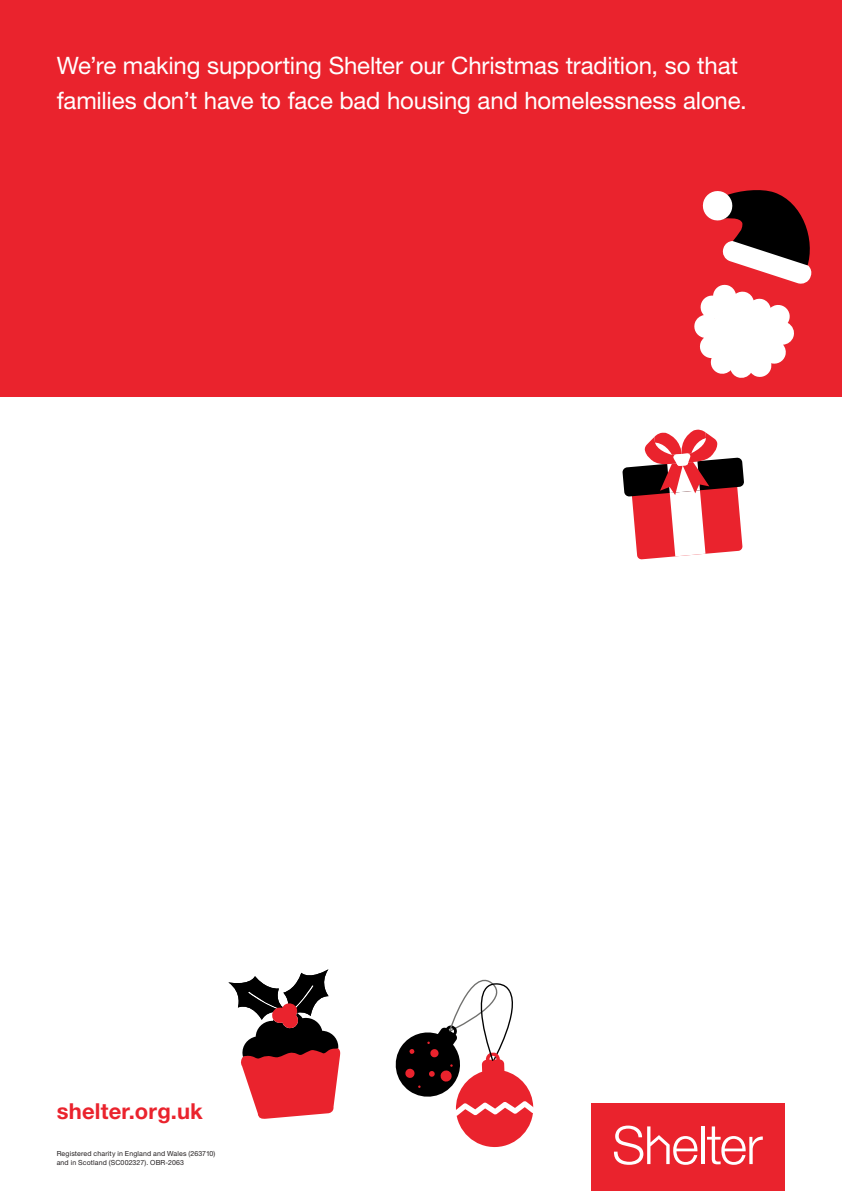
<style>
.page{position:relative;width:842px;height:1191px;background:#fff}
.page>*{position:absolute;margin:0;border:0;box-sizing:border-box;transform-origin:0 0}
.t1{font:24px/35px "Helvetica Neue LT Pro";letter-spacing:-.005em;color:#fff}
.t2{font:700 22px "Helvetica Neue LT Pro";letter-spacing:.01em;color:#ea232d}
.t3{font:7px/8.4px "Helvetica Neue LT Pro";letter-spacing:.02em;color:#231f20}
</style>
<div class="page">
<div style="left:0;top:0;width:842px;height:397px;background:#ea232d"></div>
<svg style="left:694px;top:190px;width:118px;height:188px"></svg>
<svg style="left:622px;top:429px;width:122px;height:130px"></svg>
<div style="left:591px;top:1103px;width:194px;height:88px;background:#ea232d"></div>
<svg style="left:707px;top:1126px;width:56px;height:38px"></svg>
<hr style="left:701px;top:1126px;width:3px;height:38px;background:#fff">
<svg style="left:614px;top:1125px;width:84px;height:39px"></svg>
<svg style="left:228px;top:969px;width:112px;height:150px"></svg>
<svg style="left:395px;top:979px;width:139px;height:168px"></svg>
<p class="t1" style="left:57px;top:47px;width:692px">We’re making supporting Shelter our Christmas tradition, so that families don’t have to face bad housing and homelessness alone.</p>
<p class="t2" style="left:57px;top:1097px;width:148px">shelter.org.uk</p>
<p class="t3" style="left:57px;top:1149px;width:160px">Registered charity in England and Wales (263710) and in Scotland (SC002327). OBR-2063</p>
</div>
